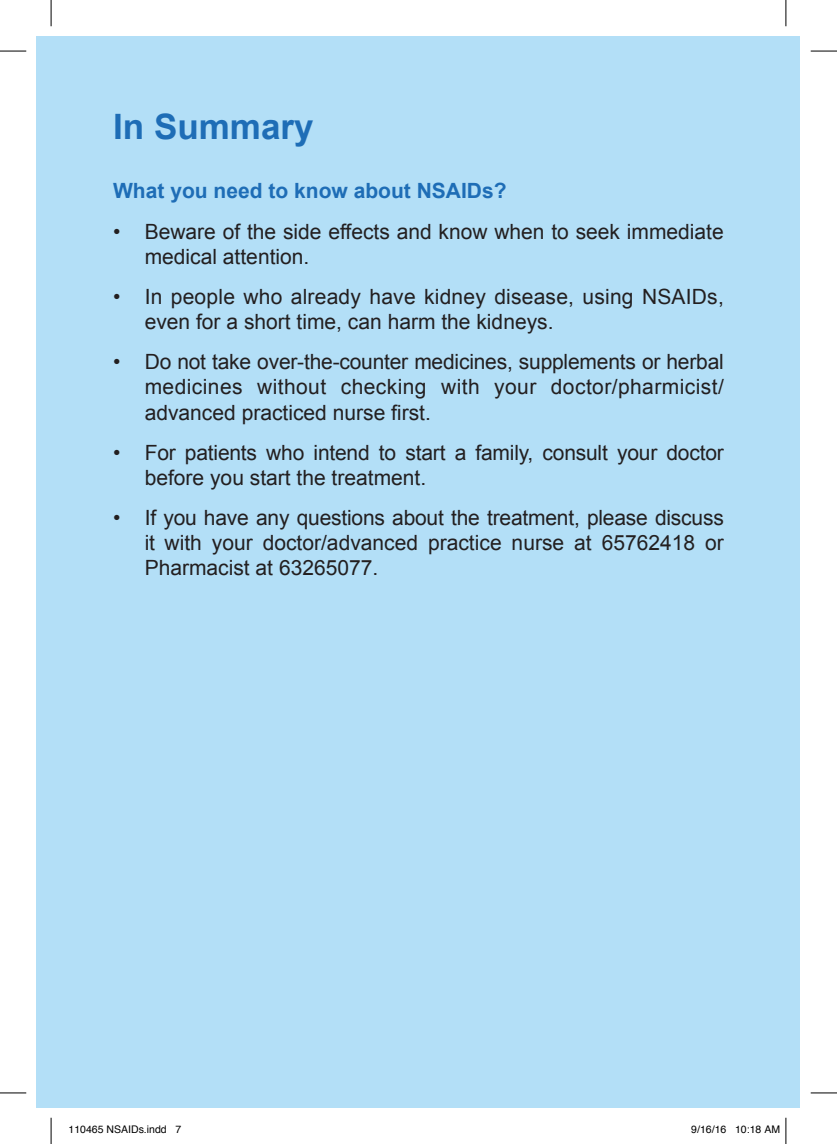
<style>
.page{position:relative;width:837px;height:1144px;background:#fff}
.page>*{position:absolute;margin:0;border:0;box-sizing:border-box;transform-origin:0 0}
.t1{font:700 35px "Arial";color:#1e6db6}
.t2{font:21px/25.2px "Arial";color:#231f20}
.t3{font:700 21px "Arial";color:#1e6db6}
.t4{font:10.5px "Helvetica";color:#000}
</style>
<div class="page">
<div style="left:36px;top:36px;width:763px;height:1072px;background:#b3dff7"></div>
<svg style="left:0;top:51px;width:26px;height:1px"></svg>
<svg style="left:810px;top:51px;width:26px;height:1px"></svg>
<svg style="left:0;top:1092px;width:26px;height:1px"></svg>
<svg style="left:810px;top:1092px;width:26px;height:1px"></svg>
<svg style="left:51px;top:0;width:1px;height:26px"></svg>
<svg style="left:51px;top:1118px;width:1px;height:26px"></svg>
<svg style="left:785px;top:0;width:1px;height:26px"></svg>
<svg style="left:785px;top:1118px;width:1px;height:26px"></svg>
<h1 class="t1" style="left:113px;top:103px;width:202px">In Summary</h1>
<p class="t3" style="left:113px;top:177px;width:395px">What you need to know about NSAIDs?</p>
<p class="t2" style="left:145px;top:219px;width:580px;text-indent:-32px">• Beware of the side effects and know when to seek immediate medical attention.</p>
<p class="t2" style="left:145px;top:284px;width:580px;text-indent:-32px">• In people who already have kidney disease, using NSAIDs, even for a short time, can harm the kidneys.</p>
<p class="t2" style="left:145px;top:349px;width:580px;text-align:justify;text-indent:-32px">• Do not take over-the-counter medicines, supplements or herbal medicines without checking with your doctor/pharmicist/ advanced practiced nurse first.</p>
<p class="t2" style="left:145px;top:440px;width:580px;text-indent:-32px">• For patients who intend to start a family, consult your doctor before you start the treatment.</p>
<p class="t2" style="left:145px;top:505px;width:580px;text-align:justify;text-indent:-31px">• If you have any questions about the treatment, please discuss it with your doctor/advanced practice nurse at 65762418 or Pharmacist at 63265077.</p>
<p class="t4" style="left:69px;top:1121px;width:114px">110465 NSAIDs.indd 7</p>
<p class="t4" style="left:691px;top:1121px;width:90px">9/16/16 10:18 AM</p>
</div>
